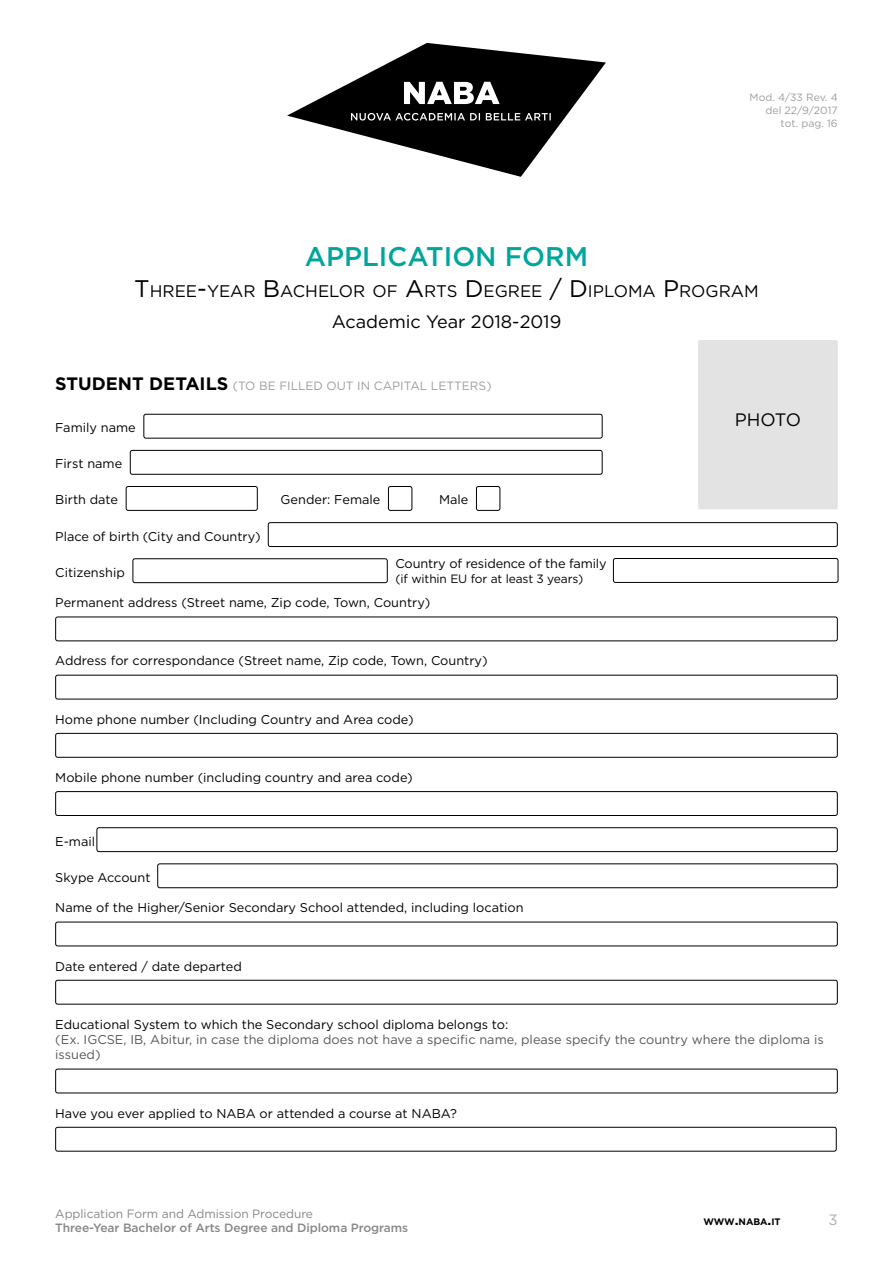
<style>
.page{position:relative;width:893px;height:1263px;background:#fff}
.page>*{position:absolute;margin:0;border:0;box-sizing:border-box;transform-origin:0 0}
.t1{font:500 27px "Gotham";color:#00a69d}
.t2{font:18px "Gotham";color:#000}
.t3{font:16.8px "Gotham";color:#000}
.t4{font:15px "Gotham";color:#aeaeae}
.t5{font:12.75px "Gotham";color:#000}
.t6{font:12.75px/15.3px "Gotham";color:#575756}
.t7{font:500 12px "Gotham";letter-spacing:-.005em;color:#878787}
.t8{font:12px "Gotham";color:#9d9d9c}
.t9{font:12px "Gotham";letter-spacing:-.005em;color:#878787}
.t10{font:12px "Gotham";letter-spacing:-.01em;color:#000}
.t11{font:10.5px/12.6px "Gotham";color:#9d9d9c;text-align:right}
.t12{font:700 9.45px "Gotham";letter-spacing:-.005em;color:#000}
.s1{font-size:24px}
.s2{font-weight:700;font-size:18px;color:#000}
.s3{font-size:13.5px}
</style>
<div class="page">
<div style="left:143px;top:414px;width:460px;height:24px;border:1px solid #000;border-radius:2px"></div>
<div style="left:130px;top:450px;width:473px;height:25px;border:1px solid #000;border-radius:2px"></div>
<div style="left:126px;top:486px;width:132px;height:25px;border:1px solid #000;border-radius:2px"></div>
<div style="left:388px;top:486px;width:24px;height:25px;border:1px solid #000;border-radius:2px"></div>
<div style="left:476px;top:486px;width:24px;height:25px;border:1px solid #000;border-radius:2px"></div>
<div style="left:268px;top:522px;width:570px;height:25px;border:1px solid #000;border-radius:2px"></div>
<div style="left:133px;top:558px;width:255px;height:25px;border:1px solid #000;border-radius:2px"></div>
<div style="left:55px;top:617px;width:783px;height:24px;border:1px solid #000;border-radius:2px"></div>
<div style="left:55px;top:675px;width:783px;height:24px;border:1px solid #000;border-radius:2px"></div>
<div style="left:55px;top:733px;width:783px;height:25px;border:1px solid #000;border-radius:2px"></div>
<div style="left:55px;top:791px;width:783px;height:25px;border:1px solid #000;border-radius:2px"></div>
<div style="left:97px;top:827px;width:741px;height:25px;border:1px solid #000;border-radius:2px"></div>
<div style="left:157px;top:863px;width:681px;height:25px;border:1px solid #000;border-radius:2px"></div>
<div style="left:55px;top:922px;width:783px;height:24px;border:1px solid #000;border-radius:2px"></div>
<div style="left:55px;top:980px;width:783px;height:24px;border:1px solid #000;border-radius:2px"></div>
<div style="left:55px;top:1069px;width:783px;height:24px;border:1px solid #000;border-radius:2px"></div>
<div style="left:55px;top:1127px;width:782px;height:24px;border:1px solid #000;border-radius:2px"></div>
<div style="left:698px;top:340px;width:140px;height:169px;background:#e3e3e3;border-radius:2px"></div>
<svg style="left:287px;top:43px;width:319px;height:134px"></svg>
<div style="left:613px;top:558px;width:225px;height:25px;border:1px solid #000;border-radius:2px"></div>
<p class="t11" style="left:749px;top:91px;width:90px">Mod. 4/33 Rev. 4 del 22/9/2017 tot. pag. 16</p>
<h1 class="t1" style="left:305px;top:238px;width:285px">APPLICATION FORM</h1>
<h3 class="t3" style="left:134px;top:281px;width:626px"><span class="s1">T</span>HREE<span class="s1">-</span>YEAR <span class="s1">B</span>ACHELOR OF <span class="s1">A</span>RTS <span class="s1">D</span>EGREE <span class="s1">/ D</span>IPLOMA <span class="s1">P</span>ROGRAM</h3>
<h2 class="t2" style="left:332px;top:310px;width:231px">Academic Year 2018-2019</h2>
<p class="t8" style="left:55px;top:378px;width:438px"><span class="s2">STUDENT DETAILS</span> (TO BE FILLED OUT IN CAPITAL LETTERS)</p>
<p class="t5" style="left:55px;top:419px;width:82px">Family name</p>
<p class="t5" style="left:55px;top:456px;width:68px">First name</p>
<p class="t5" style="left:55px;top:492px;width:64px">Birth date</p>
<p class="t5" style="left:281px;top:492px;width:101px">Gender: Female</p>
<p class="t5" style="left:439px;top:492px;width:31px">Male</p>
<p class="t5" style="left:55px;top:528px;width:207px">Place of birth (City and Country)</p>
<p class="t5" style="left:55px;top:564px;width:71px">Citizenship</p>
<p class="t5" style="left:55px;top:595px;width:377px">Permanent address (Street name, Zip code, Town, Country)</p>
<p class="t5" style="left:395px;top:556px;width:213px">Country of residence of the family</p>
<p class="t10" style="left:395px;top:571px;width:189px">(if within EU for at least 3 years)</p>
<p class="t5" style="left:55px;top:653px;width:434px">Address for correspondance (Street name, Zip code, Town, Country)</p>
<p class="t5" style="left:55px;top:711px;width:360px">Home phone number (Including Country and Area code)</p>
<p class="t5" style="left:55px;top:769px;width:359px">Mobile phone number (including country and area code)</p>
<p class="t5" style="left:55px;top:833px;width:41px">E-mail</p>
<p class="t5" style="left:55px;top:869px;width:97px">Skype Account</p>
<p class="t5" style="left:55px;top:900px;width:470px">Name of the Higher/Senior Secondary School attended, including location</p>
<p class="t5" style="left:55px;top:958px;width:188px">Date entered / date departed</p>
<h2 class="t2" style="left:735px;top:408px;width:68px">PHOTO</h2>
<p class="t5" style="left:55px;top:1016px;width:455px">Educational System to which the Secondary school diploma belongs to:</p>
<p class="t6" style="left:55px;top:1032px;width:770px">(Ex. IGCSE, IB, Abitur, in case the diploma does not have a specific name, please specify the country where the diploma is issued)</p>
<p class="t5" style="left:55px;top:1105px;width:403px">Have you ever applied to NABA or attended a course at NABA?</p>
<p class="t9" style="left:55px;top:1206px;width:259px">Application Form and Admission Procedure</p>
<p class="t7" style="left:55px;top:1220px;width:354px">Three-Year Bachelor of Arts Degree and Diploma Programs</p>
<p class="t12" style="left:703px;top:1215px;width:79px">WWW<span class="s3">.</span>NABA<span class="s3">.</span>IT</p>
<p class="t4" style="left:828px;top:1210px;width:11px">3</p>
</div>
